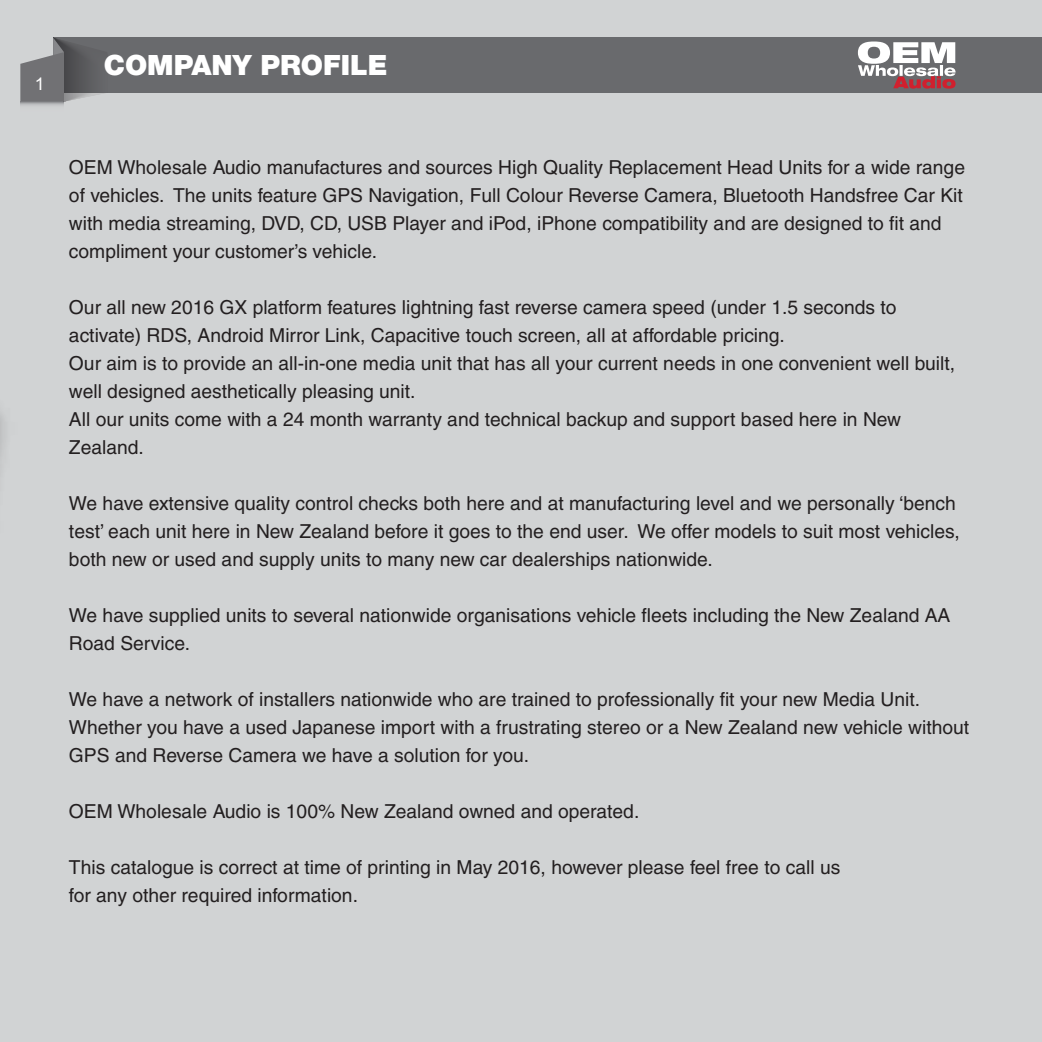
<style>
.page{position:relative;width:1042px;height:1042px;background:#d1d3d4}
.page>*{position:absolute;margin:0;border:0;box-sizing:border-box;transform-origin:0 0}
.t1{font:900 28px "Helvetica Neue";color:#fff}
.t2{font:19.25px/28px "Helvetica";color:#231f20}
.t3{font:17.5px "Arial";color:#fff}
</style>
<div class="page">
<div style="left:53px;top:38px;width:989px;height:55px;background:#696a6d"></div>
<svg style="left:20px;top:102px;width:44px;height:4px"></svg>
<svg style="left:20px;top:38px;width:84px;height:64px"></svg>
<svg style="left:858px;top:42px;width:97px;height:47px"></svg>
<p class="t3" style="left:35px;top:72px;width:11px">1</p>
<h1 class="t1" style="left:104px;top:48px;width:285px">COMPANY PROFILE</h1>
<p class="t2" style="left:69px;top:153px;width:897px">OEM Wholesale Audio manufactures and sources High Quality Replacement Head Units for a wide range of vehicles. The units feature GPS Navigation, Full Colour Reverse Camera, Bluetooth Handsfree Car Kit with media streaming, DVD, CD, USB Player and iPod, iPhone compatibility and are designed to fit and compliment your customer’s vehicle.</p>
<p class="t2" style="left:69px;top:293px;width:887px">Our all new 2016 GX platform features lightning fast reverse camera speed (under 1.5 seconds to activate) RDS, Android Mirror Link, Capacitive touch screen, all at affordable pricing.<br>Our aim is to provide an all-in-one media unit that has all your current needs in one convenient well built, well designed aesthetically pleasing unit.<br>All our units come with a 24 month warranty and technical backup and support based here in New Zealand.</p>
<p class="t2" style="left:69px;top:489px;width:892px">We have extensive quality control checks both here and at manufacturing level and we personally ‘bench test’ each unit here in New Zealand before it goes to the end user. We offer models to suit most vehicles, both new or used and supply units to many new car dealerships nationwide.</p>
<p class="t2" style="left:69px;top:601px;width:883px">We have supplied units to several nationwide organisations vehicle fleets including the New Zealand AA<br>Road Service.</p>
<p class="t2" style="left:69px;top:685px;width:901px">We have a network of installers nationwide who are trained to professionally fit your new Media Unit.<br>Whether you have a used Japanese import with a frustrating stereo or a New Zealand new vehicle without<br>GPS and Reverse Camera we have a solution for you.</p>
<p class="t2" style="left:69px;top:797px;width:572px">OEM Wholesale Audio is 100% New Zealand owned and operated.</p>
<p class="t2" style="left:69px;top:853px;width:773px">This catalogue is correct at time of printing in May 2016, however please feel free to call us for any other required information.</p>
</div>
